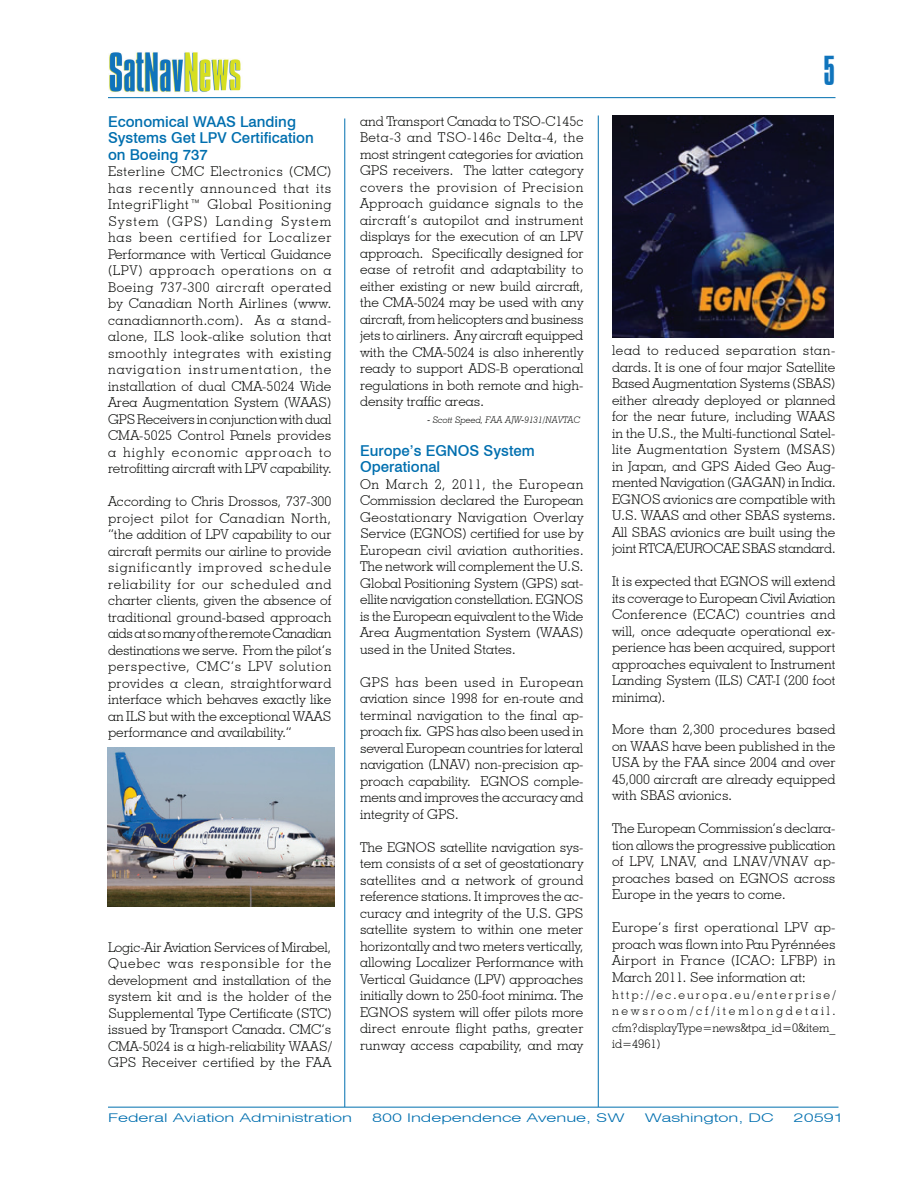
<style>
.page{position:relative;width:918px;height:1188px;background:#fff}
.page>*{position:absolute;margin:0;border:0;box-sizing:border-box;transform-origin:0 0}
.t1{font:300 36px "Compacta BT";color:#1074bc}
.t2{font:500 15px/16.5px "Swiss 721 BT";color:#006faf}
.t3{font:300 13.5px/16.5px "Geometric Slab 703 BT";color:#040503;text-align:justify}
.t4{font:300 12px/16.5px "Geometric Slab 703 BT";color:#040503;text-align:justify}
.t5{font:300 expanded 12px "Swiss 721 BT";color:#006faf;scale:1.29 1}
.t6{font:italic 300 9px "Geometric Slab 703 BT";color:#040503}
</style>
<div class="page">
<hr style="left:598px;top:116px;width:1px;height:991px;background:#006faf">
<hr style="left:108px;top:1107px;width:730px;height:1px;background:#006faf">
<hr style="left:345px;top:118px;width:1px;height:989px;background:#006faf">
<img style="left:108px;top:52px;width:189px;height:47px">
<hr style="left:108px;top:97px;width:728px;height:1px;background:#006faf">
<img style="left:612px;top:116px;width:222px;height:221px">
<img style="left:108px;top:747px;width:227px;height:160px">
<p class="t2" style="left:108px;top:113px;width:207px">Economical WAAS Landing<br>Systems Get LPV Certification on Boeing 737</p>
<p class="t3" style="left:108px;top:163px;width:225px">Esterline CMC Electronics (CMC) has recently announced that its IntegriFlight™ Global Positioning System (GPS) Landing System has been certified for Localizer Performance with Vertical Guidance (LPV) approach operations on a Boeing 737-300 aircraft operated by Canadian North Airlines (www. canadiannorth.com). As a stand&shy;alone, ILS look-alike solution that smoothly integrates with existing navigation instrumentation, the installation of dual CMA-5024 Wide Area Augmentation System (WAAS)<br>GPS Receivers in conjunction with dual CMA-5025 Control Panels provides a highly economic approach to retrofitting aircraft with LPV capability.</p>
<p class="t3" style="left:108px;top:493px;width:225px">According to Chris Drossos, 737-300 project pilot for Canadian North, “the addition of LPV capability to our aircraft permits our airline to provide significantly improved schedule reliability for our scheduled and charter clients, given the absence of traditional ground-based approach aids at so many of the remote Canadian destinations we serve. From the pilot’s perspective, CMC’s LPV solution provides a clean, straightforward interface which behaves exactly like an ILS but with the exceptional WAAS performance and availability.”</p>
<p class="t3" style="left:108px;top:939px;width:225px">Logic-Air Aviation Services of Mirabel, Quebec was responsible for the development and installation of the system kit and is the holder of the Supplemental Type Certificate (STC) issued by Transport Canada. CMC’s CMA-5024 is a high-reliability WAAS/ GPS Receiver certified by the FAA</p>
<p class="t3" style="left:360px;top:112px;width:225px">and Transport Canada to TSO-C145c Beta-3 and TSO-146c Delta-4, the most stringent categories for aviation GPS receivers. The latter category covers the provision of Precision Approach guidance signals to the aircraft’s autopilot and instrument displays for the execution of an LPV approach. Specifically designed for ease of retrofit and adaptability to either existing or new build aircraft, the CMA-5024 may be used with any aircraft, from helicopters and business jets to airliners. Any aircraft equipped with the CMA-5024 is also inherently ready to support ADS-B operational regulations in both remote and high&shy;density traffic areas.</p>
<p class="t6" style="left:428px;top:414px;width:154px">- Scott Speed, FAA AJW-9131/NAVTAC</p>
<p class="t2" style="left:360px;top:442px;width:176px">Europe’s EGNOS System<br>Operational</p>
<p class="t3" style="left:360px;top:476px;width:225px">On March 2, 2011, the European Commission declared the European Geostationary Navigation Overlay Service (EGNOS) certified for use by European civil aviation authorities.<br>The network will complement the U.S.<br>Global Positioning System (GPS) sat&shy;ellite navigation constellation. EGNOS is the European equivalent to the Wide Area Augmentation System (WAAS) used in the United States.</p>
<p class="t3" style="left:360px;top:674px;width:225px">GPS has been used in European aviation since 1998 for en-route and terminal navigation to the final ap&shy;proach fix. GPS has also been used in several European countries for lateral navigation (LNAV) non-precision ap&shy;proach capability. EGNOS comple&shy;ments and improves the accuracy and integrity of GPS.</p>
<p class="t3" style="left:360px;top:839px;width:225px">The EGNOS satellite navigation sys&shy;tem consists of a set of geostationary satellites and a network of ground reference stations. It improves the ac&shy;curacy and integrity of the U.S. GPS satellite system to within one meter horizontally and two meters vertically, allowing Localizer Performance with Vertical Guidance (LPV) approaches initially down to 250-foot minima. The EGNOS system will offer pilots more direct enroute flight paths, greater runway access capability, and may</p>
<h1 class="t1" style="left:824px;top:50px;width:13px">5</h1>
<p class="t3" style="left:612px;top:342px;width:225px">lead to reduced separation stan&shy;dards. It is one of four major Satellite Based Augmentation Systems (SBAS) either already deployed or planned for the near future, including WAAS in the U.S., the Multi-functional Satel&shy;lite Augmentation System (MSAS) in Japan, and GPS Aided Geo Aug&shy;mented Navigation (GAGAN) in India.<br>EGNOS avionics are compatible with U.S. WAAS and other SBAS systems.<br>All SBAS avionics are built using the joint RTCA/EUROCAE SBAS standard.</p>
<p class="t3" style="left:612px;top:573px;width:225px">It is expected that EGNOS will extend its coverage to European Civil Aviation Conference (ECAC) countries and will, once adequate operational ex&shy;perience has been acquired, support approaches equivalent to Instrument Landing System (ILS) CAT-I (200 foot minima).</p>
<p class="t3" style="left:612px;top:721px;width:225px">More than 2,300 procedures based on WAAS have been published in the USA by the FAA since 2004 and over 45,000 aircraft are already equipped with SBAS avionics.</p>
<p class="t3" style="left:612px;top:820px;width:225px">The European Commission’s declara&shy;tion allows the progressive publication of LPV, LNAV, and LNAV/VNAV ap&shy;proaches based on EGNOS across Europe in the years to come.</p>
<p class="t3" style="left:612px;top:919px;width:225px">Europe’s first operational LPV ap&shy;proach was flown into Pau Pyrénnées Airport in France (ICAO: LFBP) in March 2011. See information at:</p>
<p class="t4" style="left:612px;top:986px;width:225px">http://ec.europa.eu/enterprise/ newsroom/cf/itemlongdetail. cfm?displayType=news&amp;tpa_id=0&amp;item_ id=4961)</p>
<p class="t5" style="left:108px;top:1111px;width:191px">Federal Aviation Administration</p>
<p class="t5" style="left:372px;top:1111px;width:197px">800 Independence Avenue, SW</p>
<p class="t5" style="left:645px;top:1111px;width:101px">Washington, DC</p>
<p class="t5" style="left:794px;top:1111px;width:40px">20591</p>
</div>
